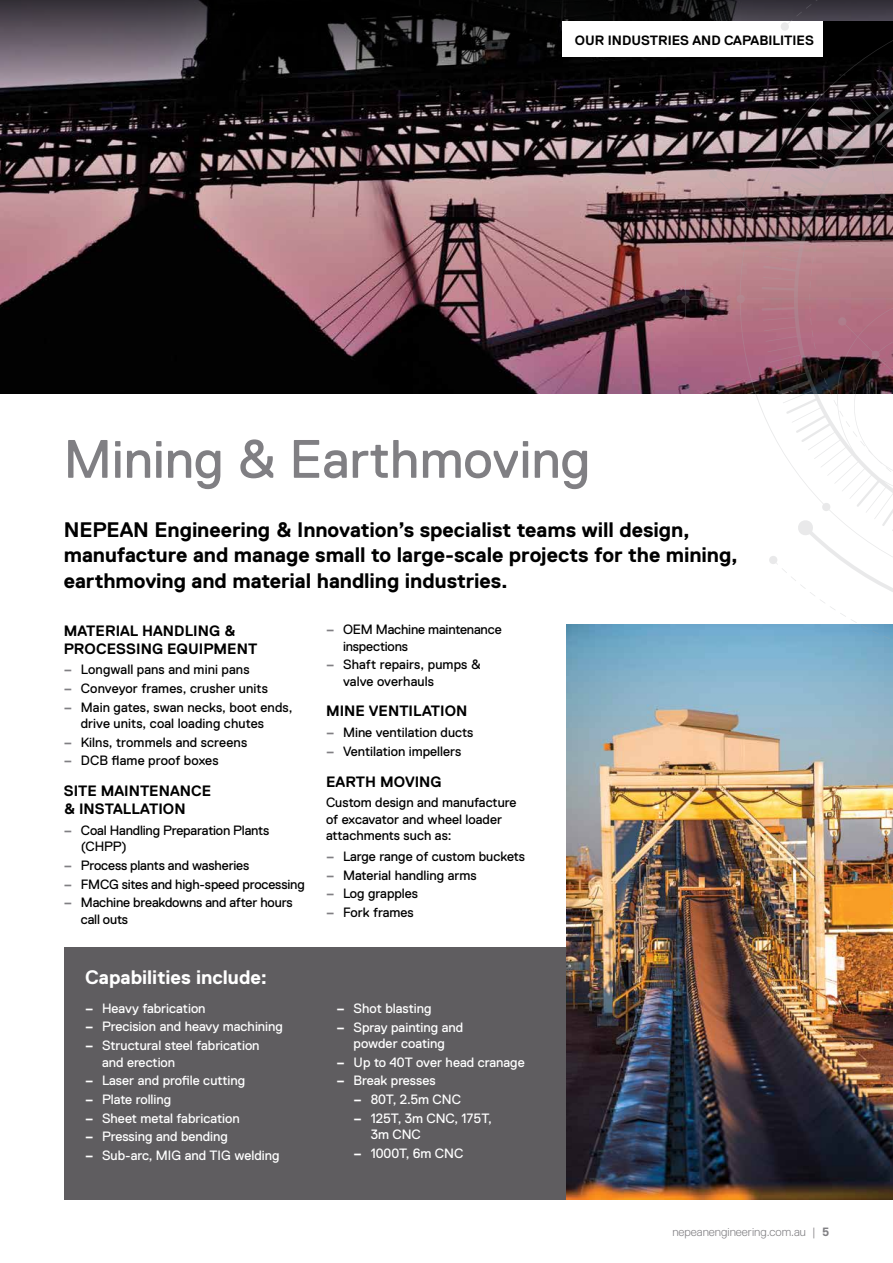
<style>
.page{position:relative;width:893px;height:1263px;background:#fff}
.page>*{position:absolute;margin:0;border:0;box-sizing:border-box;transform-origin:0 0}
.t1{font:54px "Replica Pro";color:#807f83}
.t2{font:700 21px/25.5px "Replica Pro";letter-spacing:-.005em;color:#000}
.t3{font:700 19.5px "Replica Pro";color:#fff}
.t4{font:700 15px/18px "Replica Pro";letter-spacing:.005em;color:#000}
.t5{font:13.5px/16.5px "Replica Pro";color:#000}
.t6{font:13.5px/16.5px "Replica Pro";color:#fff}
.t7{font:700 13.5px "Replica Pro";color:#000}
.t8{font:300 12px "Replica Std";color:#807f83}
.s1{font-family:"Replica Std";font-weight:700;color:#807f83}
.s2{font-family:"Replica Std";font-weight:700}
.s3{font-weight:700}
</style>
<div class="page">
<div style="left:64px;top:947px;width:524px;height:252px;background:#5f5d60"></div>
<img style="left:0;top:100px;width:708px;height:293px">
<svg style="left:0;top:0;width:708px;height:100px;background:#232124"></svg>
<div style="left:562px;top:21px;width:267px;height:36px;background:#fff"></div>
<img style="left:567px;top:624px;width:326px;height:575px">
<svg style="left:708px;top:0;width:185px;height:651px"></svg>
<svg style="left:780px;top:0;width:41px;height:31px"></svg>
<svg style="left:810px;top:121px;width:83px;height:167px;background:#7e6267"></svg>
<svg style="left:661px;top:280px;width:54px;height:41px;background:#5f414a"></svg>
<svg style="left:769px;top:555px;width:121px;height:84px"></svg>
<p class="t7" style="left:575px;top:32px;width:240px">OUR INDUSTRIES AND CAPABILITIES</p>
<h1 class="t1" style="left:64px;top:429px;width:528px">Mining &amp; Earthmoving</h1>
<h2 class="t2" style="left:64px;top:517px;width:676px">NEPEAN Engineering &amp; Innovation’s specialist teams will design, manufacture and manage small to large-scale projects for the mining, earthmoving and material handling industries.</h2>
<p class="t4" style="left:64px;top:621px;width:195px">MATERIAL HANDLING &amp;<br>PROCESSING EQUIPMENT</p>
<p class="t5" style="left:64px;top:661px;width:187px"><span class="s1">–</span> Longwall pans and mini pans</p>
<p class="t5" style="left:64px;top:680px;width:206px"><span class="s1">–</span> Conveyor frames, crusher units</p>
<p class="t5" style="left:81px;top:699px;width:213px;text-indent:-17px"><span class="s1">–</span> Main gates, swan necks, boot ends, drive units, coal loading chutes</p>
<p class="t5" style="left:64px;top:734px;width:185px"><span class="s1">–</span> Kilns, trommels and screens</p>
<p class="t5" style="left:64px;top:752px;width:156px"><span class="s1">–</span> DCB flame proof boxes</p>
<p class="t4" style="left:64px;top:782px;width:149px">SITE MAINTENANCE &amp; INSTALLATION</p>
<p class="t5" style="left:81px;top:822px;width:190px;text-indent:-17px"><span class="s1">–</span> Coal Handling Preparation Plants (CHPP)</p>
<p class="t5" style="left:64px;top:857px;width:187px"><span class="s1">–</span> Process plants and washeries</p>
<p class="t5" style="left:64px;top:876px;width:242px"><span class="s1">–</span> FMCG sites and high-speed processing</p>
<p class="t5" style="left:81px;top:894px;width:213px;text-indent:-17px"><span class="s1">–</span> Machine breakdowns and after hours call outs</p>
<p class="t5" style="left:343px;top:621px;width:160px;text-indent:-17px"><span class="s1">–</span> OEM Machine maintenance inspections</p>
<p class="t5" style="left:343px;top:656px;width:140px;text-indent:-17px"><span class="s1">–</span> Shaft repairs, pumps &amp; valve overhauls</p>
<p class="t4" style="left:326px;top:702px;width:143px">MINE VENTILATION</p>
<p class="t5" style="left:326px;top:724px;width:149px"><span class="s1">–</span> Mine ventilation ducts</p>
<p class="t5" style="left:326px;top:743px;width:137px"><span class="s1">–</span> Ventilation impellers</p>
<p class="t4" style="left:326px;top:772px;width:117px">EARTH MOVING</p>
<p class="t5" style="left:326px;top:794px;width:192px">Custom design and manufacture of excavator and wheel loader attachments such as:</p>
<p class="t5" style="left:326px;top:848px;width:201px"><span class="s1">–</span> Large range of custom buckets</p>
<p class="t5" style="left:326px;top:867px;width:152px"><span class="s1">–</span> Material handling arms</p>
<p class="t5" style="left:326px;top:885px;width:94px"><span class="s1">–</span> Log grapples</p>
<p class="t5" style="left:326px;top:904px;width:89px"><span class="s1">–</span> Fork frames</p>
<h3 class="t3" style="left:85px;top:966px;width:184px">Capabilities include:</h3>
<p class="t6" style="left:85px;top:1000px;width:122px"><span class="s2">–</span> Heavy fabrication</p>
<p class="t6" style="left:85px;top:1019px;width:199px"><span class="s2">–</span> Precision and heavy machining</p>
<p class="t6" style="left:102px;top:1037px;width:159px;text-indent:-17px"><span class="s2">–</span> Structural steel fabrication and erection</p>
<p class="t6" style="left:85px;top:1072px;width:162px"><span class="s2">–</span> Laser and profile cutting</p>
<p class="t6" style="left:85px;top:1091px;width:88px"><span class="s2">–</span> Plate rolling</p>
<p class="t6" style="left:85px;top:1110px;width:156px"><span class="s2">–</span> Sheet metal fabrication</p>
<p class="t6" style="left:85px;top:1128px;width:144px"><span class="s2">–</span> Pressing and bending</p>
<p class="t6" style="left:85px;top:1147px;width:196px"><span class="s2">–</span> Sub-arc, MIG and TIG welding</p>
<p class="t6" style="left:337px;top:1000px;width:96px"><span class="s2">–</span> Shot blasting</p>
<p class="t6" style="left:337px;top:1019px;width:128px;text-align:center"><span class="s2">–</span> Spray painting and powder coating</p>
<p class="t6" style="left:337px;top:1054px;width:190px"><span class="s2">–</span> Up to 40T over head cranage</p>
<p class="t6" style="left:337px;top:1072px;width:100px"><span class="s2">–</span> Break presses</p>
<p class="t6" style="left:354px;top:1091px;width:109px"><span class="s2">–</span> 80T, 2.5m CNC</p>
<p class="t6" style="left:371px;top:1110px;width:123px;text-indent:-17px"><span class="s2">–</span> 125T, 3m CNC, 175T,<br>3m CNC</p>
<p class="t6" style="left:354px;top:1145px;width:111px"><span class="s2">–</span> 1000T, 6m CNC</p>
<p class="t8" style="left:672px;top:1225px;width:158px">nepeanengineering.com.au | <span class="s3">5</span></p>
</div>
